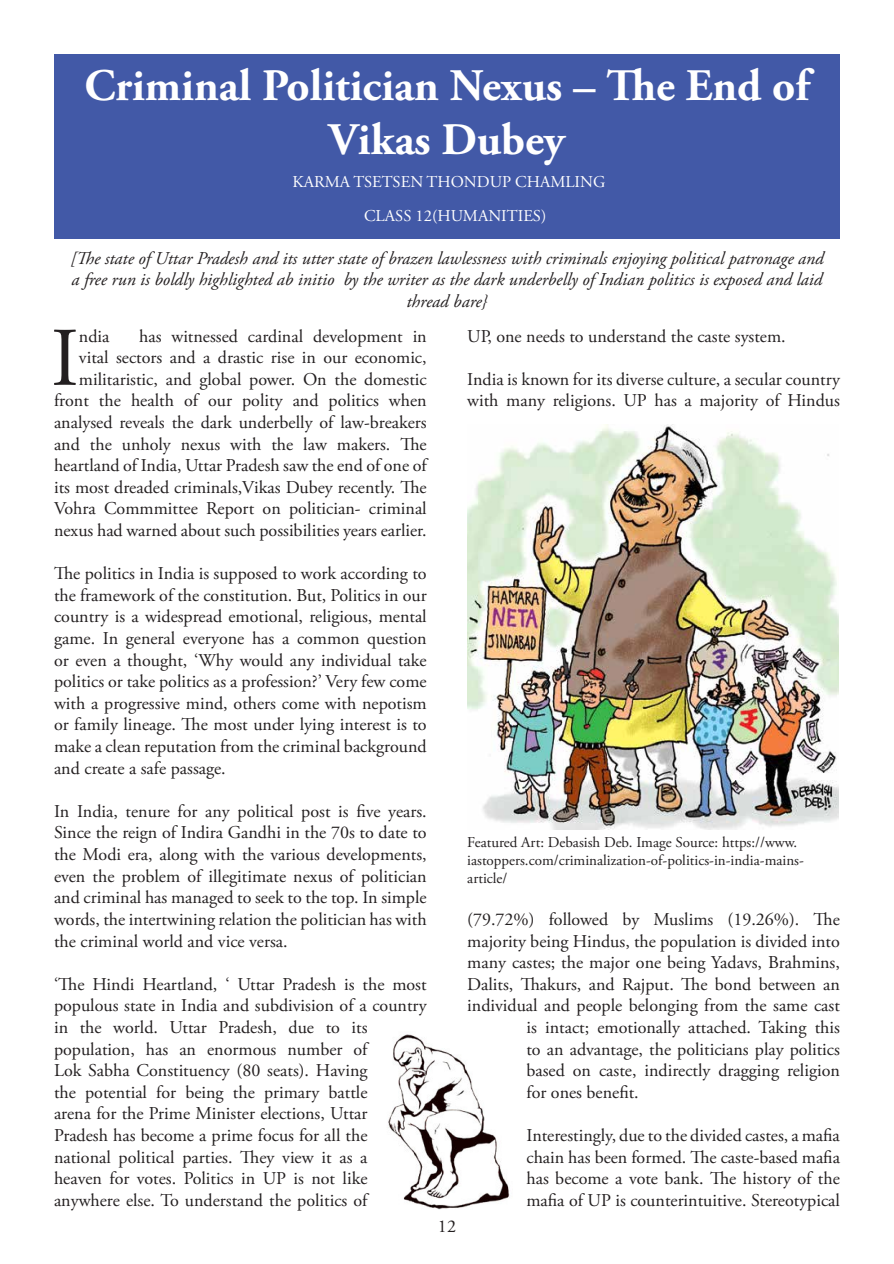
<style>
.page{position:relative;width:894px;height:1264px;background:#fff}
.page>*{position:absolute;margin:0;border:0;box-sizing:border-box;transform-origin:0 0}
.Drop_Caps{font:83.1px "Adobe Garamond Pro";color:#231f20}
.Heading{font:700 45px/54px "Adobe Garamond Pro";color:#fff;text-align:center}
.Body_copy{font:18px/21.6px "Adobe Garamond Pro";color:#231f20;text-align:justify}
.Drop_Caps-2{font:18px/21.6px "Adobe Garamond Pro";color:#231f20;text-align:right}
.Abstract{font:italic 18px/21.6px "Adobe Garamond Pro";color:#231f20;text-align:center}
.Heading-2{font:16.5px "Adobe Garamond Pro";color:#fff}
.NAME{font:16.5px "Adobe Garamond Pro";color:#fff}
.t1{font:15px/18px "Adobe Garamond Pro";color:#231f20}
</style>
<div class="page">
<img style="left:388px;top:1034px;width:122px;height:176px">
<div style="left:54px;top:54px;width:785px;height:185px;background:#4259a7"></div>
<img style="left:467px;top:424px;width:370px;height:405px">
<p class="Heading" style="left:85px;top:60px;width:726px">Criminal Politician Nexus – The End of<br>Vikas Dubey</p>
<p class="Heading-2" style="left:292px;top:172px;width:314px">KARMA TSETSEN THONDUP CHAMLING</p>
<p class="NAME" style="left:364px;top:206px;width:184px">CLASS 12(HUMANITIES)</p>
<p class="Abstract" style="left:70px;top:248px;width:754px">[The state of Uttar Pradesh and its utter state of brazen lawlessness with criminals enjoying political patronage and a free run is boldly highlighted ab initio by the writer as the dark underbelly of Indian politics is exposed and laid thread bare}</p>
<p class="Drop_Caps" style="left:51px;top:308px;width:30px">I</p>
<p class="Drop_Caps-2" style="left:79px;top:326px;width:32px">ndia</p>
<p class="Drop_Caps-2" style="left:54px;top:326px;width:374px">has witnessed cardinal development in<br>vital sectors and a drastic rise in our economic, militaristic, and global power. On the domestic front the health of our polity and politics when analysed reveals the dark underbelly of law-breakers and the unholy nexus with the law makers. The heartland of India, Uttar Pradesh saw the end of one of its most dreaded criminals,Vikas Dubey recently. The Vohra Commmittee Report on politician- criminal nexus had warned about such possibilities years earlier.</p>
<p class="Body_copy" style="left:54px;top:563px;width:374px">The politics in India is supposed to work according to the framework of the constitution. But, Politics in our country is a widespread emotional, religious, mental game. In general everyone has a common question or even a thought, ‘Why would any individual take politics or take politics as a profession?’ Very few come with a progressive mind, others come with nepotism or family lineage. The most under lying interest is to make a clean reputation from the criminal background and create a safe passage.</p>
<p class="Body_copy" style="left:54px;top:801px;width:374px">In India, tenure for any political post is five years.<br>Since the reign of Indira Gandhi in the 70s to date to the Modi era, along with the various developments, even the problem of illegitimate nexus of politician and criminal has managed to seek to the top. In simple words, the intertwining relation the politician has with the criminal world and vice versa.</p>
<p class="Body_copy" style="left:54px;top:974px;width:374px;text-align:left">‘The Hindi Heartland, ‘ Uttar Pradesh is the most populous state in India and subdivision of a country in the world. Uttar Pradesh, due to its population, has an enormous number of<br>Lok Sabha Constituency (80 seats). Having<br>the potential for being the primary battle<br>arena for the Prime Minister elections, Uttar<br>Pradesh has become a prime focus for all the national political parties. They view it as a<br>heaven for votes. Politics in UP is not like anywhere else. To understand the politics of</p>
<p class="Body_copy" style="left:438px;top:1216px;width:19px">12</p>
<p class="Body_copy" style="left:467px;top:326px;width:320px">UP, one needs to understand the caste system.</p>
<p class="Body_copy" style="left:467px;top:369px;width:374px">India is known for its diverse culture, a secular country with many religions. UP has a majority of Hindus</p>
<p class="t1" style="left:467px;top:834px;width:338px">Featured Art: Debasish Deb. Image Source: https://www. iastoppers.com/criminalization-of-politics-in-india-mains&shy;article/</p>
<p class="Body_copy" style="left:467px;top:909px;width:374px">(79.72%) followed by Muslims (19.26%). The</p>
<p class="Body_copy" style="left:467px;top:930px;width:374px">majority being Hindus, the population is divided into</p>
<p class="Body_copy" style="left:467px;top:952px;width:374px">many castes; the major one being Yadavs, Brahmins,</p>
<p class="Body_copy" style="left:467px;top:974px;width:374px">Dalits, Thakurs, and Rajput. The bond between an</p>
<p class="Body_copy" style="left:467px;top:995px;width:374px">individual and people belonging from the same cast</p>
<p class="Body_copy" style="left:526px;top:1017px;width:315px">is intact; emotionally attached. Taking this</p>
<p class="Body_copy" style="left:526px;top:1038px;width:315px">to an advantage, the politicians play politics</p>
<p class="Body_copy" style="left:526px;top:1060px;width:315px">based on caste, indirectly dragging religion</p>
<p class="Body_copy" style="left:526px;top:1082px;width:114px">for ones benefit.</p>
<p class="Body_copy" style="left:526px;top:1125px;width:315px">Interestingly, due to the divided castes, a mafia chain has been formed. The caste-based mafia has become a vote bank. The history of the mafia of UP is counterintuitive. Stereotypical</p>
</div>
